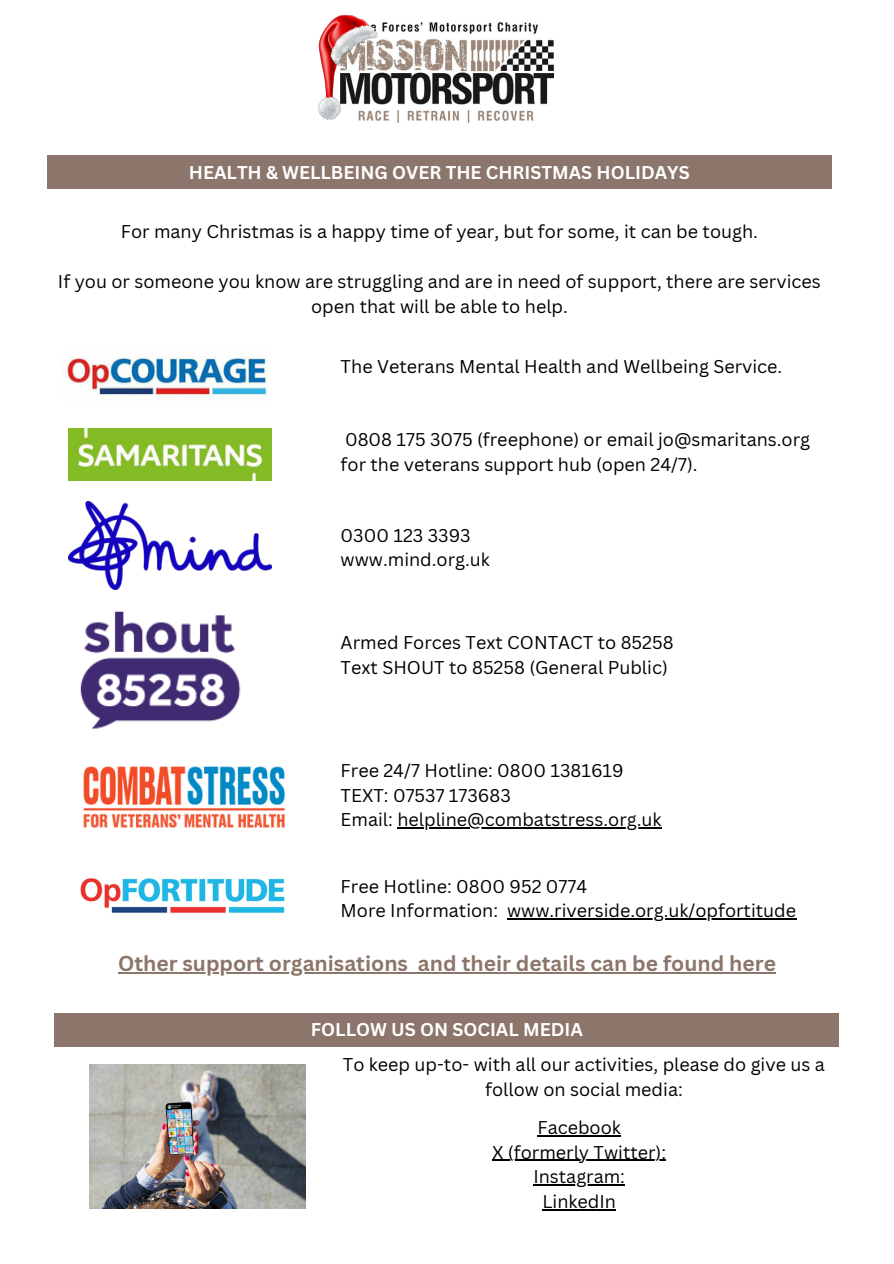
<style>
.page{position:relative;width:894px;height:1264px;background:#fff}
.page>*{position:absolute;margin:0;border:0;box-sizing:border-box;transform-origin:0 0}
.t1{font:700 21px "Canva Sans";color:#8c756a}
.t2{font:18px/24.8px "Canva Sans";color:#000;text-align:center}
.t3{font:700 18px "Canva Sans";color:#fff}
</style>
<div class="page">
<img style="left:358px;top:22px;width:195px;height:100px">
<div style="left:47px;top:155px;width:784px;height:33px;background:#8c756a"></div>
<img style="left:62px;top:356px;width:206px;height:43px">
<img style="left:68px;top:429px;width:204px;height:51px">
<img style="left:68px;top:501px;width:204px;height:88px">
<img style="left:80px;top:611px;width:161px;height:118px">
<img style="left:83px;top:766px;width:202px;height:62px">
<img style="left:80px;top:878px;width:205px;height:35px">
<hr style="left:397px;top:827px;width:264px;height:1px;background:#000">
<hr style="left:118px;top:972px;width:290px;height:1px;background:#8c756a">
<hr style="left:418px;top:972px;width:357px;height:1px;background:#8c756a">
<hr style="left:507px;top:918px;width:289px;height:1px;background:#000">
<div style="left:55px;top:1013px;width:784px;height:33px;background:#8c756a"></div>
<hr style="left:537px;top:1134px;width:83px;height:2px;background:#000">
<hr style="left:492px;top:1159px;width:169px;height:1px;background:#000">
<hr style="left:533px;top:1184px;width:92px;height:1px;background:#000">
<hr style="left:542px;top:1209px;width:74px;height:1px;background:#000">
<img style="left:89px;top:1064px;width:216px;height:144px">
<img style="left:318px;top:16px;width:59px;height:103px">
<p class="t3" style="left:189px;top:159px;width:502px">HEALTH &amp; WELLBEING OVER THE CHRISTMAS HOLIDAYS</p>
<p class="t2" style="left:121px;top:219px;width:638px">For many Christmas is a happy time of year, but for some, it can be tough.</p>
<p class="t2" style="left:58px;top:268px;width:764px">If you or someone you know are struggling and are in need of support, there are services open that will be able to help.</p>
<p class="t2" style="left:340px;top:354px;width:443px">The Veterans Mental Health and Wellbeing Service.</p>
<p class="t2" style="left:340px;top:427px;width:471px;text-align:left">0808 175 3075 (freephone) or email jo@smaritans.org for the veterans support hub (open 24/7).</p>
<p class="t2" style="left:340px;top:522px;width:131px">0300 123 3393</p>
<p class="t2" style="left:340px;top:547px;width:151px">www.mind.org.uk</p>
<p class="t2" style="left:340px;top:630px;width:334px">Armed Forces Text CONTACT to 85258</p>
<p class="t2" style="left:340px;top:654px;width:328px">Text SHOUT to 85258 (General Public)</p>
<p class="t2" style="left:340px;top:757px;width:284px">Free 24/7 Hotline: 0800 1381619</p>
<p class="t2" style="left:340px;top:782px;width:172px">TEXT: 07537 173683</p>
<p class="t2" style="left:340px;top:807px;width:322px">Email: helpline@combatstress.org.uk</p>
<p class="t2" style="left:340px;top:873px;width:248px">Free Hotline: 0800 952 0774</p>
<p class="t2" style="left:340px;top:898px;width:457px">More Information: www.riverside.org.uk/opfortitude</p>
<p class="t1" style="left:118px;top:948px;width:659px">Other support organisations and their details can be found here</p>
<p class="t3" style="left:311px;top:1017px;width:273px">FOLLOW US ON SOCIAL MEDIA</p>
<p class="t2" style="left:343px;top:1051px;width:483px">To keep up-to- with all our activities, please do give us a follow on social media:</p>
<p class="t2" style="left:537px;top:1114px;width:85px">Facebook</p>
<p class="t2" style="left:492px;top:1139px;width:176px">X (formerly Twitter):</p>
<p class="t2" style="left:533px;top:1163px;width:93px">Instagram:</p>
<p class="t2" style="left:542px;top:1188px;width:75px">LinkedIn</p>
</div>
